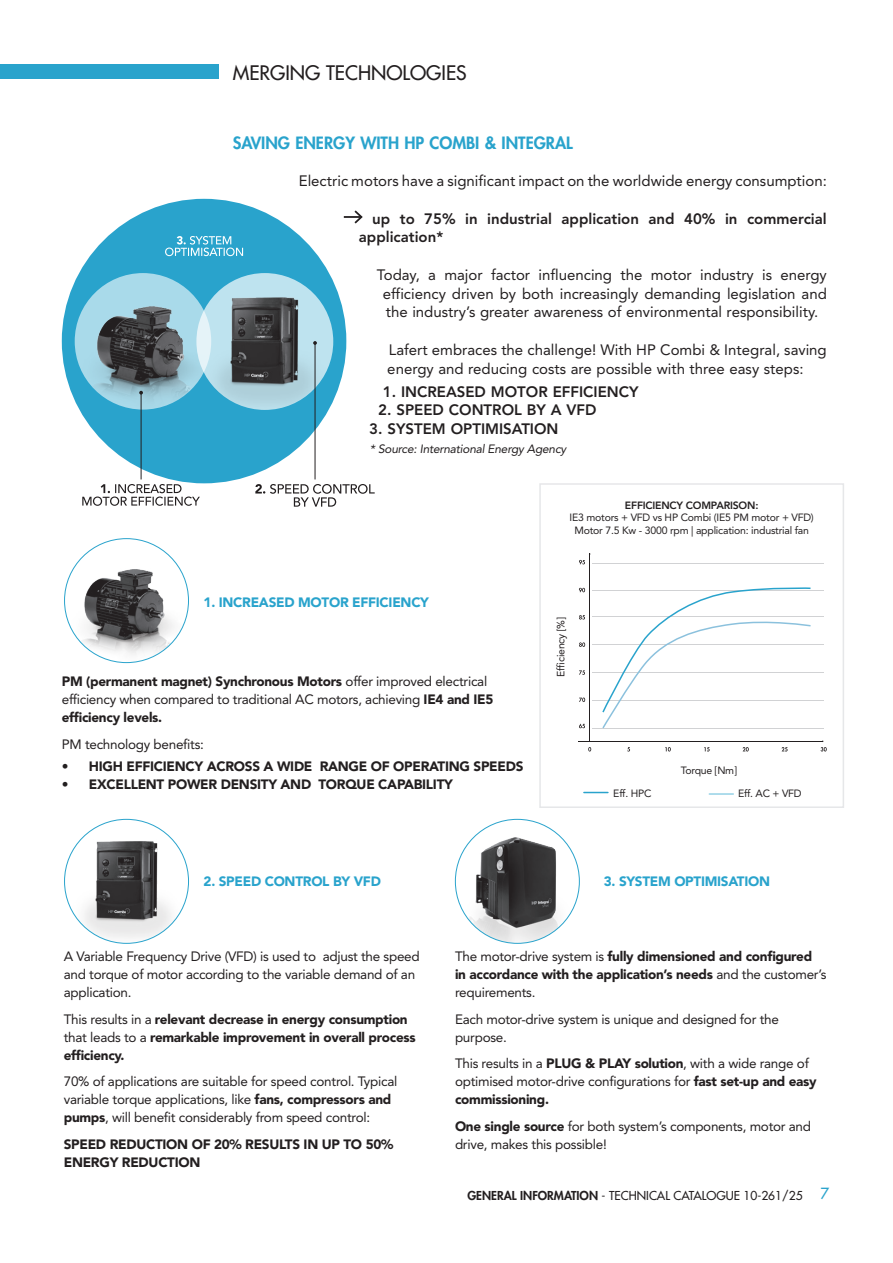
<style>
.page{position:relative;width:893px;height:1263px;background:#fff}
.page>*{position:absolute;margin:0;border:0;box-sizing:border-box;transform-origin:0 0}
.t1{font:500 19.5px "Futura Std";color:#231f20}
.t2{font:800 16.5px "Futura Std";color:#29a3cc}
.t3{font:15px/18.8px "Avenir LT Std";color:#231f20;text-align:center}
.t4{font:800 15px/18.8px "Avenir LT Std";color:#231f20}
.t5{font:13.5px/18px "Avenir LT Std";letter-spacing:-.02em;color:#231f20}
.t6{font:900 13.5px/18px "Avenir LT Std";letter-spacing:-.02em;color:#231f20}
.t7{font:900 13.5px "Avenir LT Std";letter-spacing:-.02em;color:#29a3cc}
.t8{font:500 12px "Futura Std";color:#231f20}
.t9{font:italic 12px "Avenir LT Std";letter-spacing:-.02em;color:#231f20}
.t10{font:10.5px "Avenir LT Std";letter-spacing:-.02em;color:#231f20}
.t11{font:800 10.5px "Avenir LT Std";letter-spacing:-.02em;color:#231f20}
.s1{font-weight:900}
.s2{font-weight:400}
.s3{font-weight:800}
.s4{font-size:15px;color:#29a3cc}
</style>
<div class="page">
<div style="left:0;top:64px;width:219px;height:15px;background:#29a3cc"></div>
<div style="left:539px;top:483px;width:305px;height:325px;border:2px solid #e6e7e9"></div>
<svg style="left:344px;top:210px;width:19px;height:14px"></svg>
<div style="left:62px;top:199px;width:284px;height:284px;background:#29a3cc;border-radius:50%"></div>
<img style="left:75px;top:273px;width:136px;height:137px;border-radius:68px">
<img style="left:196px;top:273px;width:137px;height:137px;border-radius:68px">
<svg style="left:82px;top:484px;width:118px;height:22px"></svg>
<svg style="left:255px;top:484px;width:120px;height:23px"></svg>
<svg style="left:165px;top:236px;width:78px;height:20px"></svg>
<hr style="left:141px;top:393px;width:1px;height:86px;background:#231f20">
<svg style="left:139px;top:391px;width:4px;height:4px"></svg>
<hr style="left:315px;top:343px;width:1px;height:136px;background:#231f20">
<svg style="left:313px;top:341px;width:4px;height:4px"></svg>
<img style="left:455px;top:819px;width:124px;height:124px;border-radius:62px">
<img style="left:65px;top:819px;width:124px;height:124px;border-radius:62px">
<img style="left:65px;top:539px;width:123px;height:124px;border-radius:62px">
<hr style="left:579px;top:741px;width:244px;height:1px;background:#231f20">
<hr style="left:589px;top:554px;width:1px;height:187px;background:#231f20">
<svg style="left:579px;top:553px;width:11px;height:11px"></svg>
<svg style="left:588px;top:747px;width:3px;height:4px"></svg>
<svg style="left:665px;top:747px;width:6px;height:4px"></svg>
<svg style="left:704px;top:747px;width:6px;height:4px"></svg>
<svg style="left:743px;top:747px;width:6px;height:4px"></svg>
<svg style="left:782px;top:747px;width:6px;height:4px"></svg>
<svg style="left:821px;top:740px;width:6px;height:11px"></svg>
<svg style="left:579px;top:588px;width:6px;height:4px"></svg>
<svg style="left:579px;top:615px;width:6px;height:4px"></svg>
<svg style="left:579px;top:642px;width:6px;height:5px"></svg>
<svg style="left:579px;top:670px;width:6px;height:5px"></svg>
<svg style="left:579px;top:697px;width:6px;height:5px"></svg>
<svg style="left:579px;top:724px;width:6px;height:4px"></svg>
<hr style="left:592px;top:728px;width:232px;height:1px;background:#d1d2d4">
<hr style="left:592px;top:700px;width:232px;height:1px;background:#d1d2d4">
<hr style="left:592px;top:672px;width:232px;height:1px;background:#d1d2d4">
<hr style="left:592px;top:644px;width:232px;height:1px;background:#d1d2d4">
<hr style="left:592px;top:616px;width:232px;height:1px;background:#d1d2d4">
<hr style="left:592px;top:590px;width:232px;height:1px;background:#d1d2d4">
<hr style="left:592px;top:563px;width:232px;height:1px;background:#d1d2d4">
<svg style="left:584px;top:792px;width:24px;height:1px"></svg>
<hr style="left:709px;top:793px;width:24px;height:2px;background:#29a3cc">
<svg style="left:602px;top:587px;width:209px;height:142px"></svg>
<p class="t1" style="left:233px;top:60px;width:235px">MERGING TECHNOLOGIES</p>
<p class="t2" style="left:233px;top:132px;width:342px">SAVING ENERGY WITH HP COMBI &amp; INTEGRAL</p>
<p class="t3" style="left:299px;top:172px;width:530px">Electric motors have a significant impact on the worldwide energy consumption:</p>
<p class="t4" style="left:359px;top:209px;width:469px;text-indent:13px">up to 75% in industrial application and 40% in commercial application*</p>
<p class="t3" style="left:377px;top:265px;width:452px">Today, a major factor influencing the motor industry is energy efficiency driven by both increasingly demanding legislation and the industry’s greater awareness of environmental responsibility.</p>
<p class="t3" style="left:387px;top:340px;width:441px;text-align:left">Lafert embraces the challenge! With HP Combi &amp; Integral, saving energy and reducing costs are possible with three easy steps:</p>
<p class="t4" style="left:383px;top:382px;width:257px">1. INCREASED MOTOR EFFICIENCY</p>
<p class="t4" style="left:378px;top:401px;width:220px">2. SPEED CONTROL BY A VFD</p>
<p class="t4" style="left:369px;top:419px;width:191px">3. SYSTEM OPTIMISATION</p>
<p class="t9" style="left:370px;top:442px;width:198px">* Source: International Energy Agency</p>
<p class="t7" style="left:204px;top:594px;width:227px">1. INCREASED MOTOR EFFICIENCY</p>
<p class="t5" style="left:62px;top:672px;width:433px"><span class="s1">PM (permanent magnet) Synchronous Motors</span> offer improved electrical efficiency when compared to traditional AC motors, achieving <span class="s1">IE4 and IE5 efficiency levels.</span></p>
<p class="t5" style="left:62px;top:735px;width:144px">PM technology benefits:</p>
<p class="t6" style="left:62px;top:757px;width:463px">• HIGH EFFICIENCY ACROSS A WIDE RANGE OF OPERATING SPEEDS</p>
<p class="t6" style="left:62px;top:775px;width:393px">• EXCELLENT POWER DENSITY AND TORQUE CAPABILITY</p>
<p class="t11" style="left:625px;top:499px;width:135px">EFFICIENCY COMPARISON:</p>
<p class="t10" style="left:570px;top:512px;width:246px">IE3 motors + VFD vs HP Combi (IE5 PM motor + VFD)</p>
<p class="t10" style="left:574px;top:524px;width:236px">Motor 7.5 Kw - 3000 rpm | application: industrial fan</p>
<p class="t10" style="left:555px;top:677px;width:60px;rotate:-90deg">Efficiency [%]</p>
<p class="t10" style="left:681px;top:764px;width:58px">Torque [Nm]</p>
<p class="t10" style="left:613px;top:787px;width:40px">Eff. HPC</p>
<p class="t10" style="left:738px;top:787px;width:65px">Eff. AC + VFD</p>
<p class="t7" style="left:204px;top:873px;width:179px">2. SPEED CONTROL BY VFD</p>
<p class="t7" style="left:604px;top:873px;width:168px">3. SYSTEM OPTIMISATION</p>
<p class="t5" style="left:64px;top:948px;width:357px">A Variable Frequency Drive (VFD) is used to adjust the speed and torque of motor according to the variable demand of an application.</p>
<p class="t6" style="left:64px;top:1010px;width:353px"><span class="s2">This results in a</span> relevant decrease in energy consumption <span class="s2">that leads to a</span> remarkable improvement in overall process efficiency.</p>
<p class="t5" style="left:64px;top:1073px;width:335px">70% of applications are suitable for speed control. Typical variable torque applications, like <span class="s1">fans, compressors and pumps</span>, will benefit considerably from speed control:</p>
<p class="t6" style="left:64px;top:1135px;width:331px">SPEED REDUCTION OF 20% RESULTS IN UP TO 50%<br>ENERGY REDUCTION</p>
<p class="t6" style="left:455px;top:947px;width:373px"><span class="s2">The motor-drive system is</span> fully dimensioned and configured<br>in accordance with the application’s needs <span class="s2">and the customer’s requirements.</span></p>
<p class="t5" style="left:455px;top:1010px;width:325px">Each motor-drive system is unique and designed for the purpose.</p>
<p class="t5" style="left:455px;top:1055px;width:363px">This results in a <span class="s1">PLUG &amp; PLAY solution</span>, with a wide range of optimised motor-drive configurations for <span class="s1">fast set-up and easy commissioning.</span></p>
<p class="t5" style="left:455px;top:1117px;width:358px"><span class="s1">One single source</span> for both system’s components, motor and drive, makes this possible!</p>
<p class="t8" style="left:467px;top:1187px;width:363px"><span class="s3">GENERAL INFORMATION</span> - TECHNICAL CATALOGUE 10-261/25 <span class="s4">7</span></p>
</div>
